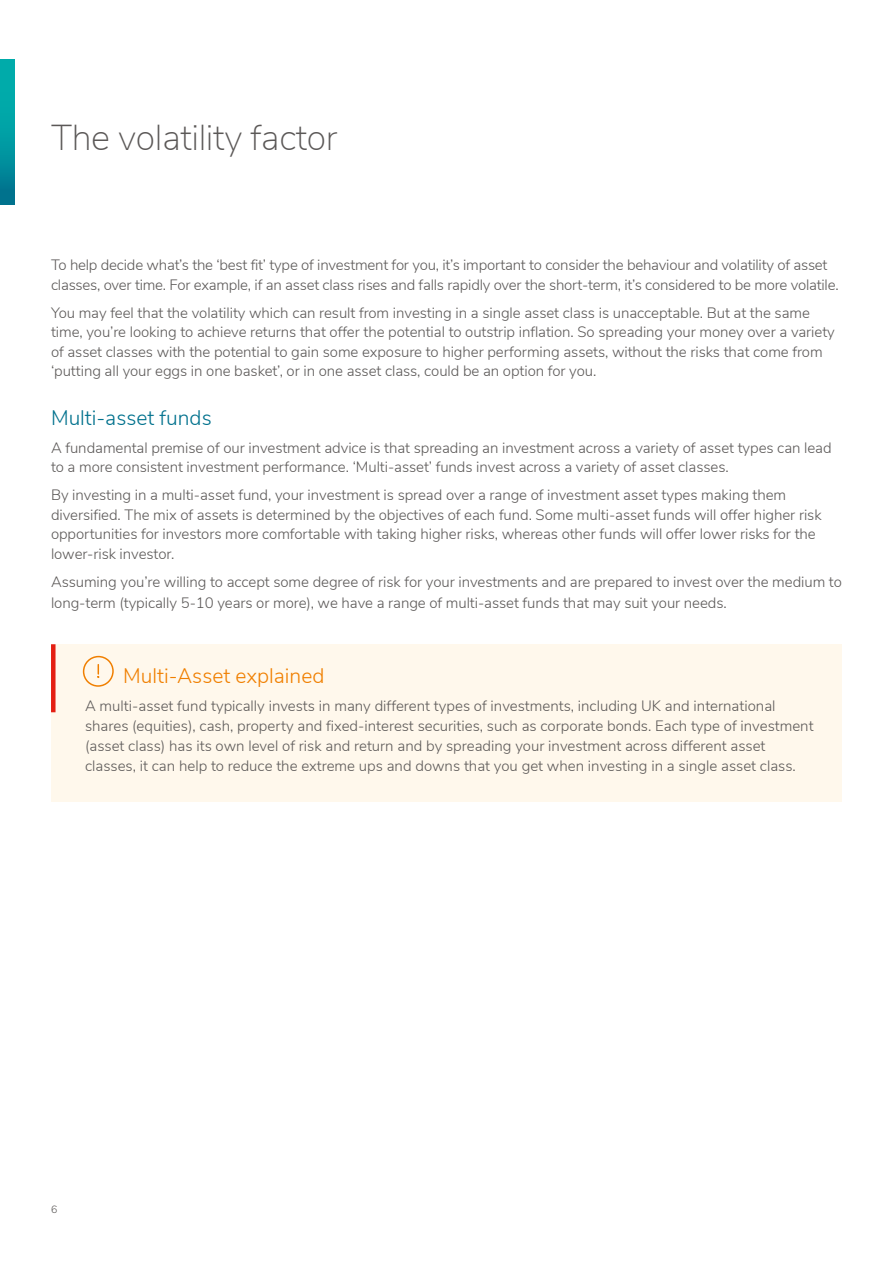
<style>
.page{position:relative;width:893px;height:1263px;background:#fff}
.page>*{position:absolute;margin:0;border:0;box-sizing:border-box;transform-origin:0 0}
.t1{font:200 36px "Nunito Sans";letter-spacing:-.01em;color:#5b5857}
.t2{font:300 21px "Nunito Sans";color:#f07f00}
.t3{font:300 21px "Nunito Sans";color:#00718d}
.t4{font:300 15px/19.5px "Nunito Sans";letter-spacing:-.005em;color:#5b5857}
.t5{font:300 10.5px "Nunito Sans";color:#5b5857}
</style>
<div class="page">
<svg style="left:0;top:60px;width:15px;height:144px;background:#0098a1"></svg>
<div style="left:51px;top:644px;width:791px;height:157px;background:#fff8ec"></div>
<svg style="left:82px;top:655px;width:32px;height:32px"></svg>
<div style="left:51px;top:644px;width:5px;height:68px;background:#e41f13"></div>
<h1 class="t1" style="left:51px;top:111px;width:288px">The volatility factor</h1>
<p class="t4" style="left:51px;top:254px;width:789px">To help decide what’s the ‘best fit’ type of investment for you, it’s important to consider the behaviour and volatility of asset classes, over time. For example, if an asset class rises and falls rapidly over the short-term, it’s considered to be more volatile.</p>
<p class="t4" style="left:51px;top:302px;width:785px">You may feel that the volatility which can result from investing in a single asset class is unacceptable. But at the same time, you’re looking to achieve returns that offer the potential to outstrip inflation. So spreading your money over a variety of asset classes with the potential to gain some exposure to higher performing assets, without the risks that come from ‘putting all your eggs in one basket’, or in one asset class, could be an option for you.</p>
<h2 class="t3" style="left:51px;top:402px;width:162px">Multi-asset funds</h2>
<p class="t4" style="left:51px;top:437px;width:782px">A fundamental premise of our investment advice is that spreading an investment across a variety of asset types can lead to a more consistent investment performance. ‘Multi-asset’ funds invest across a variety of asset classes.</p>
<p class="t4" style="left:51px;top:484px;width:772px">By investing in a multi-asset fund, your investment is spread over a range of investment asset types making them diversified. The mix of assets is determined by the objectives of each fund. Some multi-asset funds will offer higher risk opportunities for investors more comfortable with taking higher risks, whereas other funds will offer lower risks for the lower-risk investor.</p>
<p class="t4" style="left:51px;top:570px;width:792px;line-height:21px">Assuming you’re willing to accept some degree of risk for your investments and are prepared to invest over the medium to long-term (typically 5-10 years or more), we have a range of multi-asset funds that may suit your needs.</p>
<h2 class="t2" style="left:123px;top:660px;width:203px">Multi-Asset explained</h2>
<p class="t4" style="left:85px;top:695px;width:730px;line-height:20px">A multi-asset fund typically invests in many different types of investments, including UK and international shares (equities), cash, property and fixed-interest securities, such as corporate bonds. Each type of investment (asset class) has its own level of risk and return and by spreading your investment across different asset classes, it can help to reduce the extreme ups and downs that you get when investing in a single asset class.</p>
<p class="t5" style="left:51px;top:1202px;width:8px">6</p>
</div>
